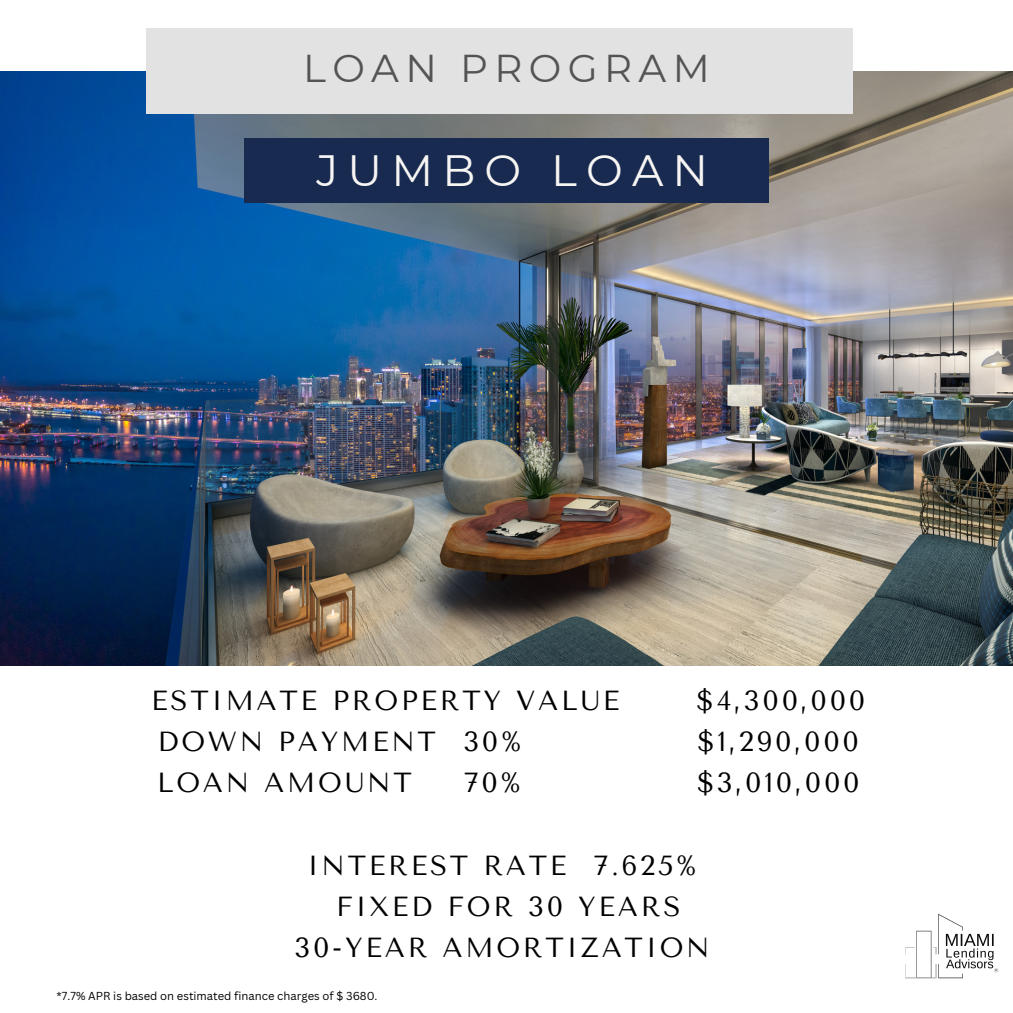
<style>
.page{position:relative;width:1013px;height:1013px;background:#fff}
.page>*{position:absolute;margin:0;border:0;box-sizing:border-box;transform-origin:0 0}
.t1{font:43.75px "Montserrat";letter-spacing:.21em;color:#f6f5f3}
.t2{font:38.75px "Montserrat";letter-spacing:.165em;color:#545454}
.t3{font:27.5px "Tenor Sans";letter-spacing:.1em;color:#000}
.t4{font:11.25px "Canva Sans";color:#000}
</style>
<div class="page">
<img style="left:0;top:71px;width:1012px;height:594px">
<div style="left:244px;top:138px;width:525px;height:64px;background:#182a50"></div>
<img style="left:905px;top:913px;width:94px;height:66px">
<div style="left:146px;top:28px;width:706px;height:86px;background:#e2e2e2"></div>
<p class="t2" style="left:303px;top:45px;width:408px">LOAN PROGRAM</p>
<p class="t1" style="left:316px;top:143px;width:393px">JUMBO LOAN</p>
<p class="t3" style="left:151px;top:684px;width:469px">ESTIMATE PROPERTY VALUE</p>
<p class="t3" style="left:696px;top:684px;width:170px">$4,300,000</p>
<p class="t3" style="left:158px;top:725px;width:365px">DOWN PAYMENT 30%</p>
<p class="t3" style="left:697px;top:725px;width:163px">$1,290,000</p>
<p class="t3" style="left:157px;top:766px;width:256px">LOAN AMOUNT</p>
<p class="t3" style="left:464px;top:766px;width:58px">70%</p>
<p class="t3" style="left:697px;top:766px;width:164px">$3,010,000</p>
<p class="t3" style="left:307px;top:849px;width:390px">INTEREST RATE 7.625%</p>
<p class="t3" style="left:336px;top:890px;width:346px">FIXED FOR 30 YEARS</p>
<p class="t3" style="left:294px;top:931px;width:416px">30-YEAR AMORTIZATION</p>
<p class="t4" style="left:57px;top:988px;width:322px">*7.7% APR is based on estimated finance charges of $ 3680.</p>
</div>
